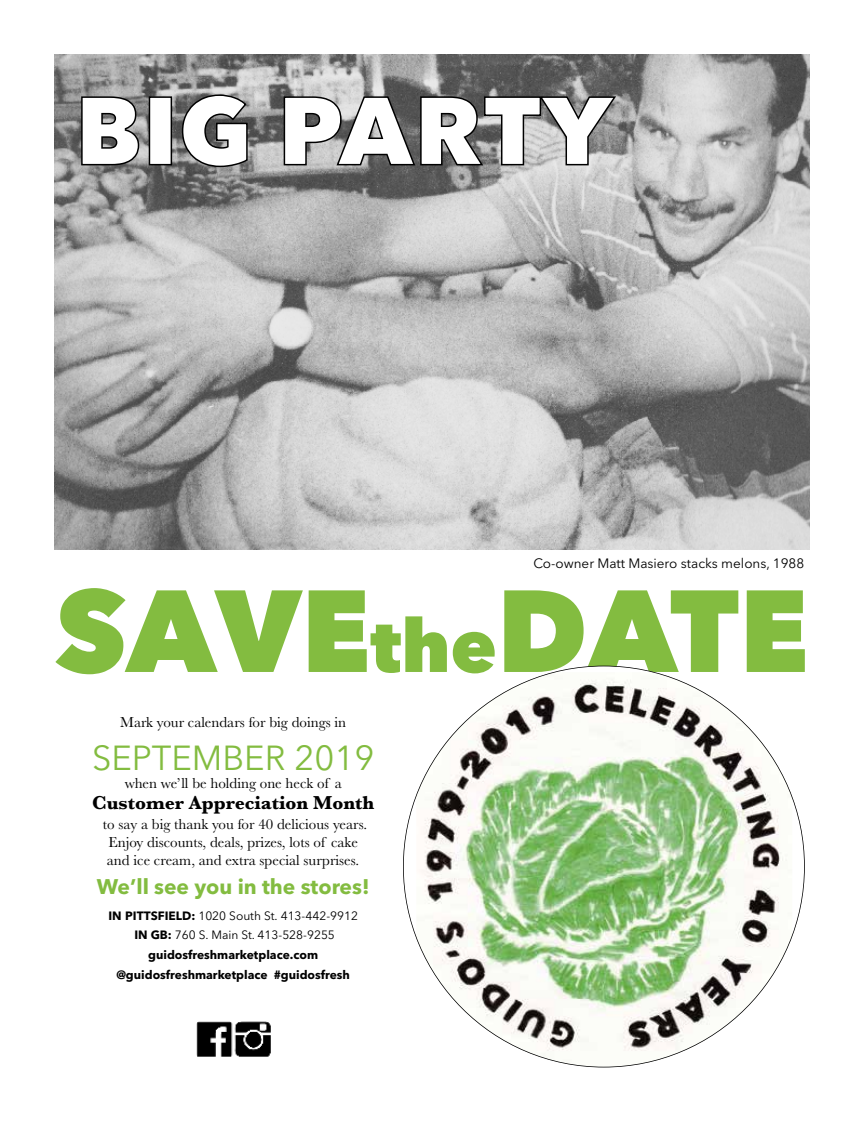
<style>
.page{position:relative;width:864px;height:1134px;background:#fff}
.page>*{position:absolute;margin:0;border:0;box-sizing:border-box;transform-origin:0 0}
.t1{font:800 115.2px "Avenir Next";color:#83bc40}
.t2{font:34.5px "Avenir Next";color:#83bc40}
.t3{font:700 21px "Avenir Next";color:#83bc40}
.t4{font:700 19.5px "Baskerville";color:#000}
.t5{font:15px/18px "Baskerville";color:#000}
.t6{font:13.5px "Avenir Next";color:#000}
.t7{font:700 12px/19.6px "Avenir Next";color:#000;text-align:center}
.s1{font-size:73.5px}
.s2{font-weight:400}
</style>
<div class="page">
<img style="left:54px;top:54px;width:756px;height:495px">
<svg style="left:81px;top:94px;width:535px;height:73px"></svg>
<img style="left:196px;top:1021px;width:75px;height:36px">
<img style="left:416px;top:672px;width:376px;height:395px">
<p class="t6" style="left:533px;top:552px;width:272px">Co-owner Matt Masiero stacks melons, 1988</p>
<h1 class="t1" style="left:55px;top:560px;width:755px">SAVE<span class="s1">the</span>DATE</h1>
<p class="t5" style="left:120px;top:714px;width:228px">Mark your calendars for big doings in</p>
<h2 class="t2" style="left:92px;top:729px;width:284px">SEPTEMBER 2019</h2>
<p class="t5" style="left:125px;top:774px;width:219px">when we’ll be holding one heck of a</p>
<h3 class="t4" style="left:92px;top:789px;width:283px">Customer Appreciation Month</h3>
<p class="t5" style="left:103px;top:816px;width:266px">to say a big thank you for 40 delicious years.<br>Enjoy discounts, deals, prizes, lots of cake and ice cream, and extra special surprises.</p>
<h3 class="t3" style="left:97px;top:869px;width:274px">We’ll see you in the stores!</h3>
<p class="t7" style="left:108px;top:905px;width:251px">IN PITTSFIELD: <span class="s2">1020 South St. 413-442-9912<br></span>IN GB: <span class="s2">760 S. Main St. 413-528-9255 </span>guidosfreshmarketplace.com @guidosfreshmarketplace #guidosfresh</p>
</div>
